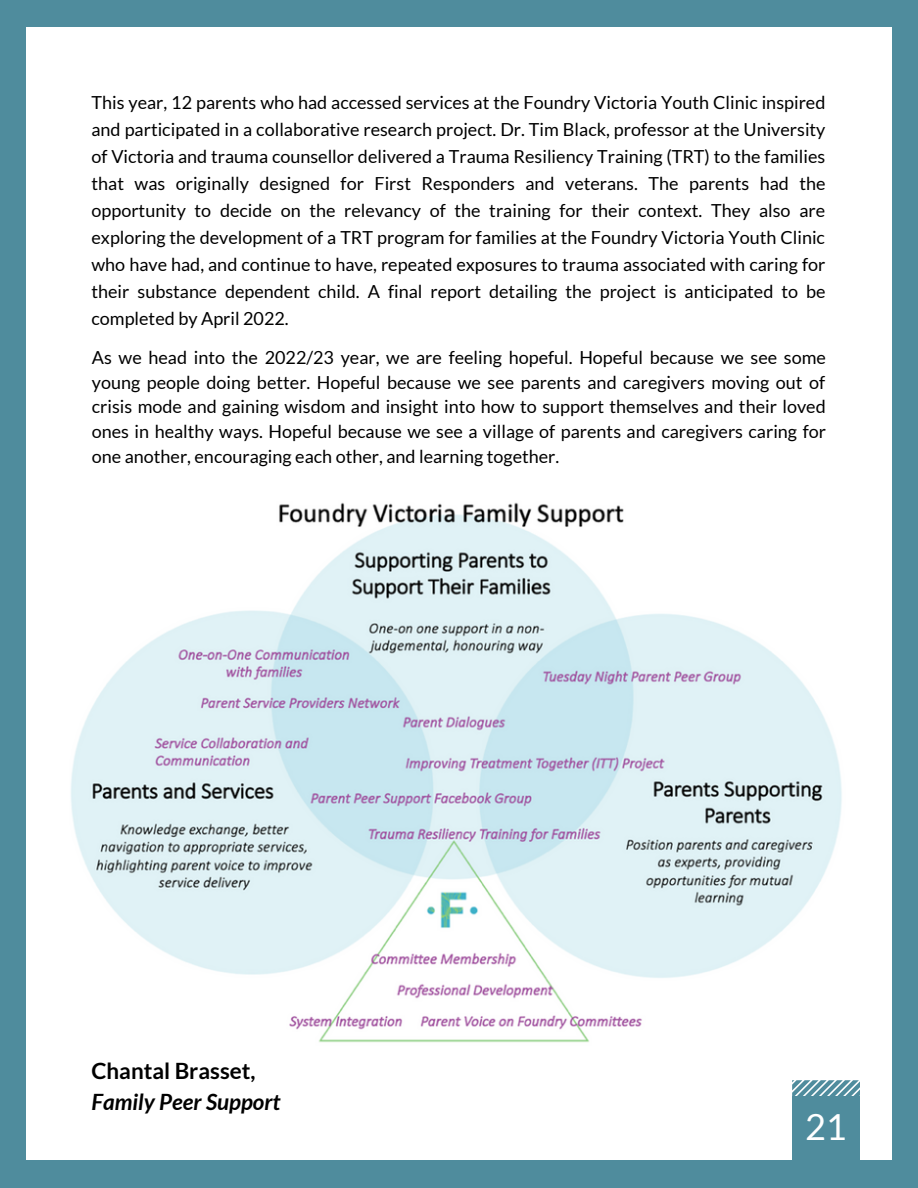
<style>
.page{position:relative;width:918px;height:1188px;background:#4f8c9d}
.page>*{position:absolute;margin:0;border:0;box-sizing:border-box;transform-origin:0 0}
.t1{font:36px "Lato";color:#fff}
.t2{font:italic 700 22.5px "Lato";color:#000}
.t3{font:700 22.5px "Lato";color:#000}
.t4{font:18px/27px "Lato";color:#000;text-align:justify}
</style>
<div class="page">
<div style="left:27px;top:27px;width:865px;height:1133px;background:#fff"></div>
<img style="left:71px;top:502px;width:771px;height:541px">
<svg style="left:792px;top:1080px;width:68px;height:16px"></svg>
<div style="left:792px;top:1096px;width:68px;height:79px;background:#4f8c9d"></div>
<p class="t4" style="left:91px;top:89px;width:736px">This year, 12 parents who had accessed services at the Foundry Victoria Youth Clinic inspired and participated in a collaborative research project. Dr. Tim Black, professor at the University of Victoria and trauma counsellor delivered a Trauma Resiliency Training (TRT) to the families that was originally designed for First Responders and veterans. The parents had the opportunity to decide on the relevancy of the training for their context. They also are exploring the development of a TRT program for families at the Foundry Victoria Youth Clinic who have had, and continue to have, repeated exposures to trauma associated with caring for their substance dependent child. A final report detailing the project is anticipated to be completed by April 2022.</p>
<p class="t4" style="left:92px;top:345px;width:736px;line-height:24.8px">As we head into the 2022/23 year, we are feeling hopeful. Hopeful because we see some young people doing better. Hopeful because we see parents and caregivers moving out of crisis mode and gaining wisdom and insight into how to support themselves and their loved ones in healthy ways. Hopeful because we see a village of parents and caregivers caring for one another, encouraging each other, and learning together.</p>
<p class="t3" style="left:91px;top:1057px;width:166px">Chantal Brasset,</p>
<p class="t2" style="left:91px;top:1087px;width:191px">Family Peer Support</p>
<h1 class="t1" style="left:805px;top:1105px;width:43px">21</h1>
</div>
